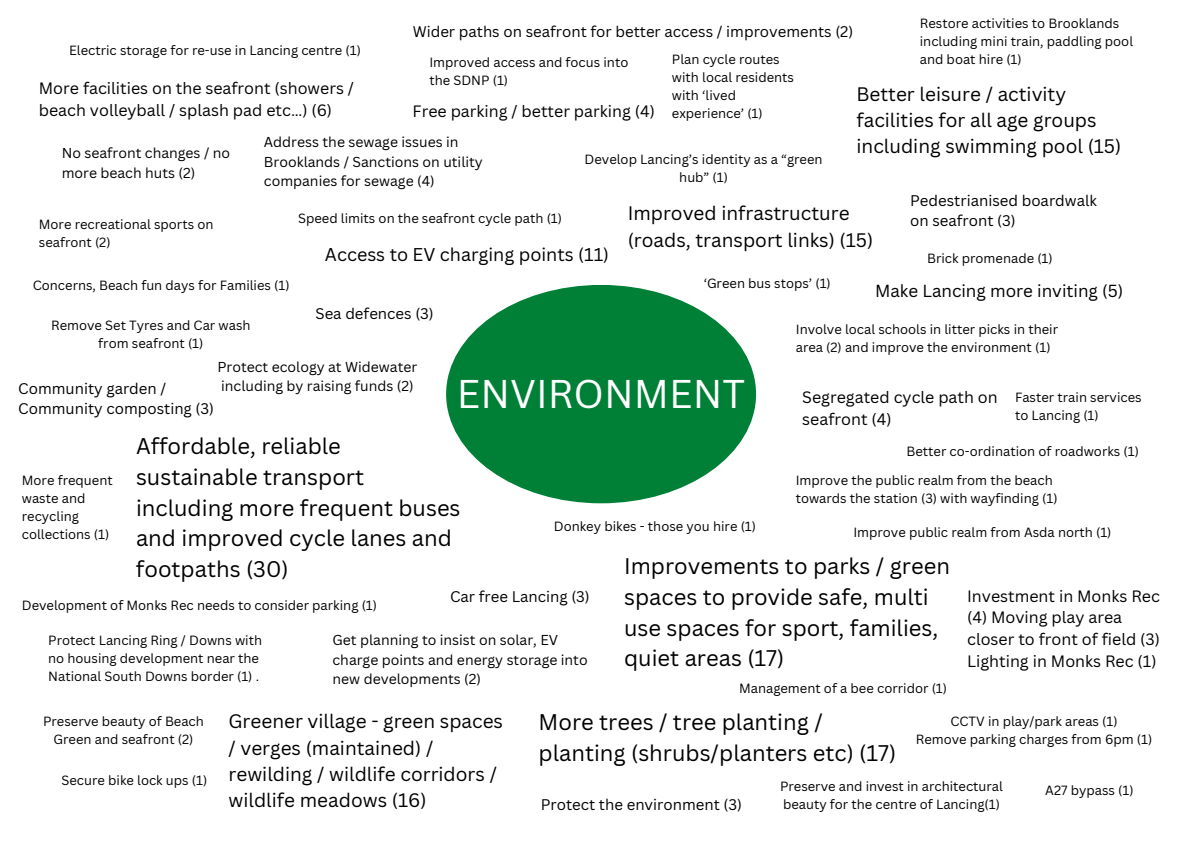
<style>
.page{position:relative;width:1191px;height:843px;background:#fff}
.page>*{position:absolute;margin:0;border:0;box-sizing:border-box;transform-origin:0 0}
.t1{font:39px "Canva Sans";color:#fff}
.t2{font:22px/30.8px "Canva Sans";color:#000}
.t3{font:19px/26.3px "Canva Sans";color:#000}
.t4{font:18px "Canva Sans";color:#000}
.t5{font:17px "Canva Sans";color:#000}
.t6{font:16px/21.8px "Canva Sans";color:#000}
.t7{font:15px/20.3px "Canva Sans";color:#000}
.t8{font:14px/19.5px "Canva Sans";color:#000}
.t9{font:13px/18px "Canva Sans";color:#000}
</style>
<div class="page">
<div style="left:446px;top:285px;width:310px;height:218px;background:#008037;border-radius:50%"></div>
<p class="t9" style="left:919px;top:14px;width:215px">Restore activities to Brooklands including mini train, paddling pool and boat hire (1)</p>
<p class="t7" style="left:412px;top:21px;width:442px">Wider paths on seafront for better access / improvements (2)</p>
<p class="t9" style="left:69px;top:40px;width:293px">Electric storage for re-use in Lancing centre (1)</p>
<p class="t9" style="left:672px;top:50px;width:124px">Plan cycle routes with local residents with ‘lived experience’ (1)</p>
<p class="t9" style="left:429px;top:53px;width:200px">Improved access and focus into the SDNP (1)</p>
<p class="t6" style="left:39px;top:77px;width:317px">More facilities on the seafront (showers / beach volleyball / splash pad etc…) (6)</p>
<p class="t3" style="left:856px;top:80px;width:266px">Better leisure / activity facilities for all age groups including swimming pool (15)</p>
<p class="t7" style="left:910px;top:189px;width:188px">Pedestrianised boardwalk on seafront (3)</p>
<p class="t9" style="left:927px;top:248px;width:127px">Brick promenade (1)</p>
<p class="t6" style="left:412px;top:100px;width:244px">Free parking / better parking (4)</p>
<p class="t8" style="left:264px;top:132px;width:220px">Address the sewage issues in<br>Brooklands / Sanctions on utility companies for sewage (4)</p>
<p class="t8" style="left:62px;top:143px;width:170px">No seafront changes / no more beach huts (2)</p>
<p class="t9" style="left:584px;top:150px;width:239px;text-align:center">Develop Lancing’s identity as a “green hub” (1)</p>
<p class="t3" style="left:627px;top:200px;width:247px">Improved infrastructure (roads, transport links) (15)</p>
<p class="t9" style="left:298px;top:209px;width:265px">Speed limits on the seafront cycle path (1)</p>
<p class="t9" style="left:39px;top:215px;width:176px">More recreational sports on seafront (2)</p>
<p class="t4" style="left:325px;top:242px;width:285px">Access to EV charging points (11)</p>
<p class="t9" style="left:33px;top:275px;width:258px">Concerns, Beach fun days for Families (1)</p>
<h1 class="t9" style="left:703px;top:274px;width:129px">‘Green bus stops’ (1)</h1>
<p class="t5" style="left:875px;top:278px;width:249px">Make Lancing more inviting (5)</p>
<p class="t7" style="left:315px;top:303px;width:120px">Sea defences (3)</p>
<p class="t9" style="left:51px;top:315px;width:201px;text-align:center">Remove Set Tyres and Car wash from seafront (1)</p>
<p class="t9" style="left:795px;top:320px;width:264px">Involve local schools in litter picks in their area (2) and improve the environment (1)</p>
<p class="t8" style="left:217px;top:356px;width:201px">Protect ecology at Widewater including by raising funds (2)</p>
<p class="t7" style="left:18px;top:378px;width:197px">Community garden /<br>Community composting (3)</p>
<h1 class="t1" style="left:457px;top:366px;width:290px">ENVIRONMENT</h1>
<p class="t6" style="left:802px;top:386px;width:197px">Segregated cycle path on seafront (4)</p>
<p class="t9" style="left:1014px;top:387px;width:128px">Faster train services to Lancing (1)</p>
<p class="t2" style="left:136px;top:430px;width:206px">Affordable, reliable</p>
<p class="t2" style="left:136px;top:461px;width:326px">sustainable transport including more frequent buses and improved cycle lanes and footpaths (30)</p>
<p class="t9" style="left:906px;top:441px;width:234px">Better co-ordination of roadworks (1)</p>
<p class="t9" style="left:22px;top:471px;width:92px">More frequent waste and recycling collections (1)</p>
<p class="t9" style="left:795px;top:471px;width:263px">Improve the public realm from the beach towards the station (3) with wayfinding (1)</p>
<p class="t9" style="left:853px;top:523px;width:259px">Improve public realm from Asda north (1)</p>
<h1 class="t9" style="left:553px;top:516px;width:204px">Donkey bikes - those you hire (1)</h1>
<p class="t2" style="left:624px;top:550px;width:327px">Improvements to parks / green spaces to provide safe, multi use spaces for sport, families, quiet areas (17)</p>
<p class="t6" style="left:967px;top:584px;width:194px">Investment in Monks Rec (4) Moving play area closer to front of field (3)<br>Lighting in Monks Rec (1)</p>
<p class="t7" style="left:450px;top:586px;width:141px">Car free Lancing (3)</p>
<p class="t9" style="left:22px;top:595px;width:356px">Development of Monks Rec needs to consider parking (1)</p>
<p class="t8" style="left:332px;top:629px;width:256px">Get planning to insist on solar, EV charge points and energy storage into new developments (2)</p>
<p class="t9" style="left:48px;top:630px;width:215px">Protect Lancing Ring / Downs with no housing development near the<br>National South Downs border (1) .</p>
<p class="t9" style="left:739px;top:678px;width:209px">Management of a bee corridor (1)</p>
<p class="t9" style="left:43px;top:711px;width:162px;text-align:center">Preserve beauty of Beach<br>Green and seafront (2)</p>
<p class="t9" style="left:62px;top:771px;width:147px">Secure bike lock ups (1)</p>
<p class="t3" style="left:228px;top:707px;width:276px">Greener village - green spaces / verges (maintained) / rewilding / wildlife corridors / wildlife meadows (16)</p>
<p class="t2" style="left:538px;top:705px;width:359px">More trees / tree planting / planting (shrubs/planters etc) (17)</p>
<p class="t9" style="left:915px;top:711px;width:238px;text-align:center">CCTV in play/park areas (1)<br>Remove parking charges from 6pm (1)</p>
<p class="t9" style="left:780px;top:776px;width:224px">Preserve and invest in architectural beauty for the centre of Lancing(1)</p>
<p class="t9" style="left:1045px;top:780px;width:90px">A27 bypass (1)</p>
<p class="t7" style="left:540px;top:793px;width:203px">Protect the environment (3)</p>
</div>
